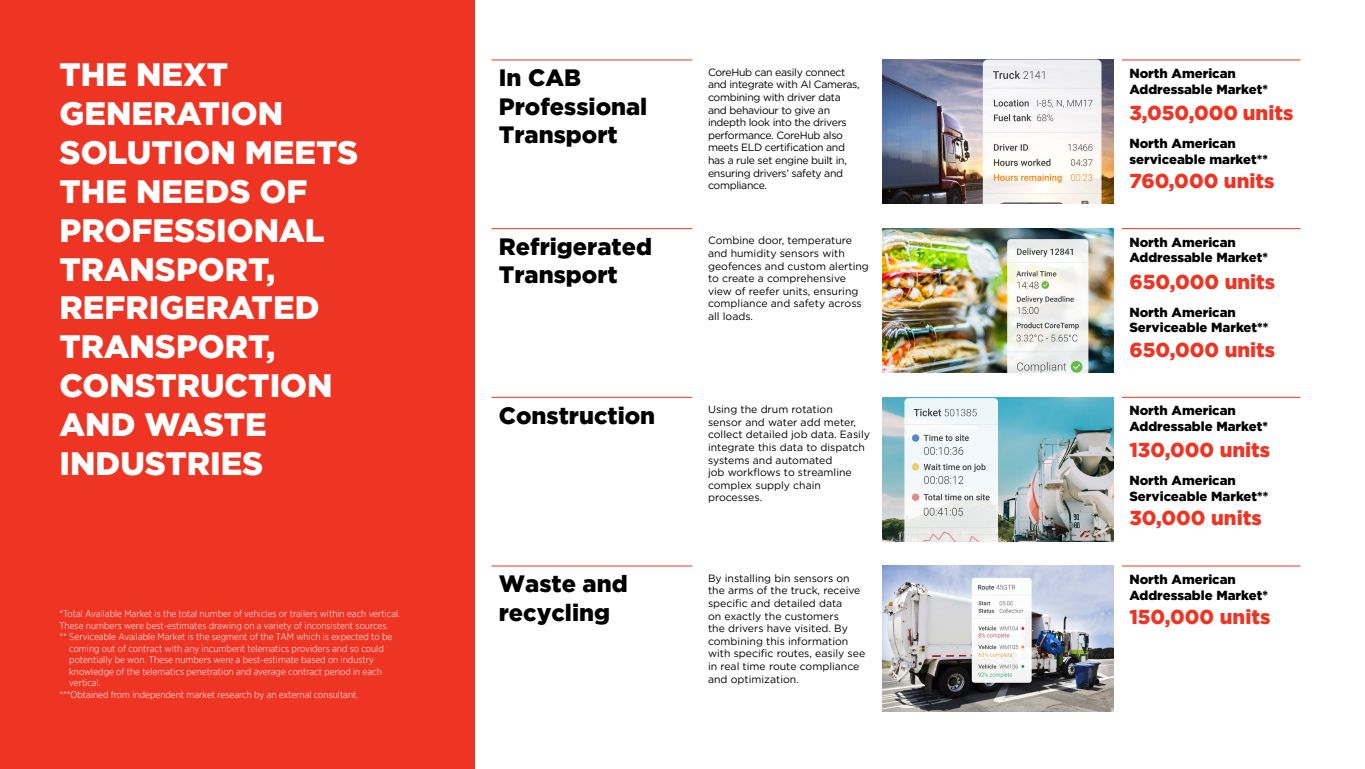
<style>
.page{position:relative;width:1365px;height:769px;background:#fff}
.page>*{position:absolute;margin:0;border:0;box-sizing:border-box;transform-origin:0 0}
.t1{font:900 32.38px/38.9px "Gotham";color:#fff}
.t2{font:900 23.62px/28.3px "Gotham";color:#000}
.t3{font:900 20.12px "Gotham";color:#ee3524}
.t4{font:900 13.12px/15.8px "Gotham";color:#000}
.t5{font:10.5px/12.6px "Gotham";color:#000}
.t6{font:10.5px/12.6px "Gotham";letter-spacing:-.03em;color:#000}
.t7{font:300 9.62px "Gotham Narrow";color:#fff}
</style>
<div class="page">
<hr style="left:491px;top:60px;width:201px;height:1px;background:#ee3524">
<hr style="left:491px;top:228px;width:201px;height:1px;background:#ee3524">
<hr style="left:491px;top:397px;width:201px;height:1px;background:#ee3524">
<hr style="left:491px;top:566px;width:201px;height:1px;background:#ee3524">
<hr style="left:1121px;top:60px;width:179px;height:1px;background:#ee3524">
<hr style="left:1121px;top:228px;width:179px;height:1px;background:#ee3524">
<hr style="left:1121px;top:397px;width:179px;height:1px;background:#ee3524">
<hr style="left:1121px;top:566px;width:179px;height:1px;background:#ee3524">
<img style="left:882px;top:60px;width:231px;height:144px">
<img style="left:882px;top:229px;width:231px;height:143px">
<img style="left:882px;top:397px;width:231px;height:144px">
<img style="left:882px;top:566px;width:231px;height:145px">
<div style="left:0;top:0;width:474px;height:769px;background:#ee3524"></div>
<h1 class="t1" style="left:60px;top:55px;width:300px">THE NEXT<br>GENERATION<br>SOLUTION MEETS<br>THE NEEDS OF<br>PROFESSIONAL<br>TRANSPORT,<br>REFRIGERATED<br>TRANSPORT,<br>CONSTRUCTION<br>AND WASTE<br>INDUSTRIES</h1>
<p class="t7" style="left:60px;top:608px;width:342px">*Total Available Market is the total number of vehicles or trailers within each vertical.</p>
<p class="t7" style="left:60px;top:619px;width:330px">These numbers were best-estimates drawing on a variety of inconsistent sources.</p>
<p class="t7" style="left:60px;top:631px;width:334px">** Serviceable Available Market is the segment of the TAM which is expected to be</p>
<p class="t7" style="left:69px;top:642px;width:316px">coming out of contract with any incumbent telematics providers and so could</p>
<p class="t7" style="left:69px;top:654px;width:306px">potentially be won. These numbers were a best-estimate based on industry</p>
<p class="t7" style="left:69px;top:665px;width:314px">knowledge of the telematics penetration and average contract period in each</p>
<p class="t7" style="left:69px;top:677px;width:33px">vertical.</p>
<p class="t7" style="left:60px;top:689px;width:300px">***Obtained from independent market research by an external consultant.</p>
<h2 class="t2" style="left:499px;top:63px;width:150px">In CAB<br>Professional<br>Transport</h2>
<p class="t6" style="left:708px;top:66px;width:153px">CoreHub can easily connect and integrate with AI Cameras, combining with driver data and behaviour to give an indepth look into the drivers performance. CoreHub also meets ELD certification and has a rule set engine built in, ensuring drivers’ safety and compliance.</p>
<p class="t4" style="left:1129px;top:65px;width:140px">North American<br>Addressable Market*</p>
<h3 class="t3" style="left:1129px;top:99px;width:166px">3,050,000 units</h3>
<p class="t4" style="left:1129px;top:135px;width:140px">North American serviceable market**</p>
<h3 class="t3" style="left:1129px;top:167px;width:147px">760,000 units</h3>
<h2 class="t2" style="left:499px;top:232px;width:155px">Refrigerated<br>Transport</h2>
<p class="t5" style="left:708px;top:234px;width:162px">Combine door, temperature and humidity sensors with geofences and custom alerting to create a comprehensive view of reefer units, ensuring compliance and safety across all loads.</p>
<p class="t4" style="left:1129px;top:234px;width:140px">North American<br>Addressable Market*</p>
<h3 class="t3" style="left:1129px;top:268px;width:147px">650,000 units</h3>
<p class="t4" style="left:1129px;top:304px;width:140px">North American<br>Serviceable Market**</p>
<h3 class="t3" style="left:1129px;top:336px;width:147px">650,000 units</h3>
<h2 class="t2" style="left:499px;top:401px;width:158px">Construction</h2>
<p class="t5" style="left:708px;top:403px;width:163px">Using the drum rotation<br>sensor and water add meter, collect detailed job data. Easily integrate this data to dispatch systems and automated<br>job workflows to streamline complex supply chain processes.</p>
<p class="t4" style="left:1129px;top:403px;width:140px">North American<br>Addressable Market*</p>
<h3 class="t3" style="left:1129px;top:436px;width:142px">130,000 units</h3>
<p class="t4" style="left:1129px;top:473px;width:140px">North American<br>Serviceable Market**</p>
<h3 class="t3" style="left:1129px;top:504px;width:134px">30,000 units</h3>
<h2 class="t2" style="left:499px;top:569px;width:130px">Waste and recycling</h2>
<p class="t5" style="left:708px;top:572px;width:159px">By installing bin sensors on the arms of the truck, receive specific and detailed data<br>on exactly the customers<br>the drivers have visited. By combining this information with specific routes, easily see in real time route compliance and optimization.</p>
<p class="t4" style="left:1129px;top:571px;width:140px">North American<br>Addressable Market*</p>
<h3 class="t3" style="left:1129px;top:603px;width:143px">150,000 units</h3>
</div>
